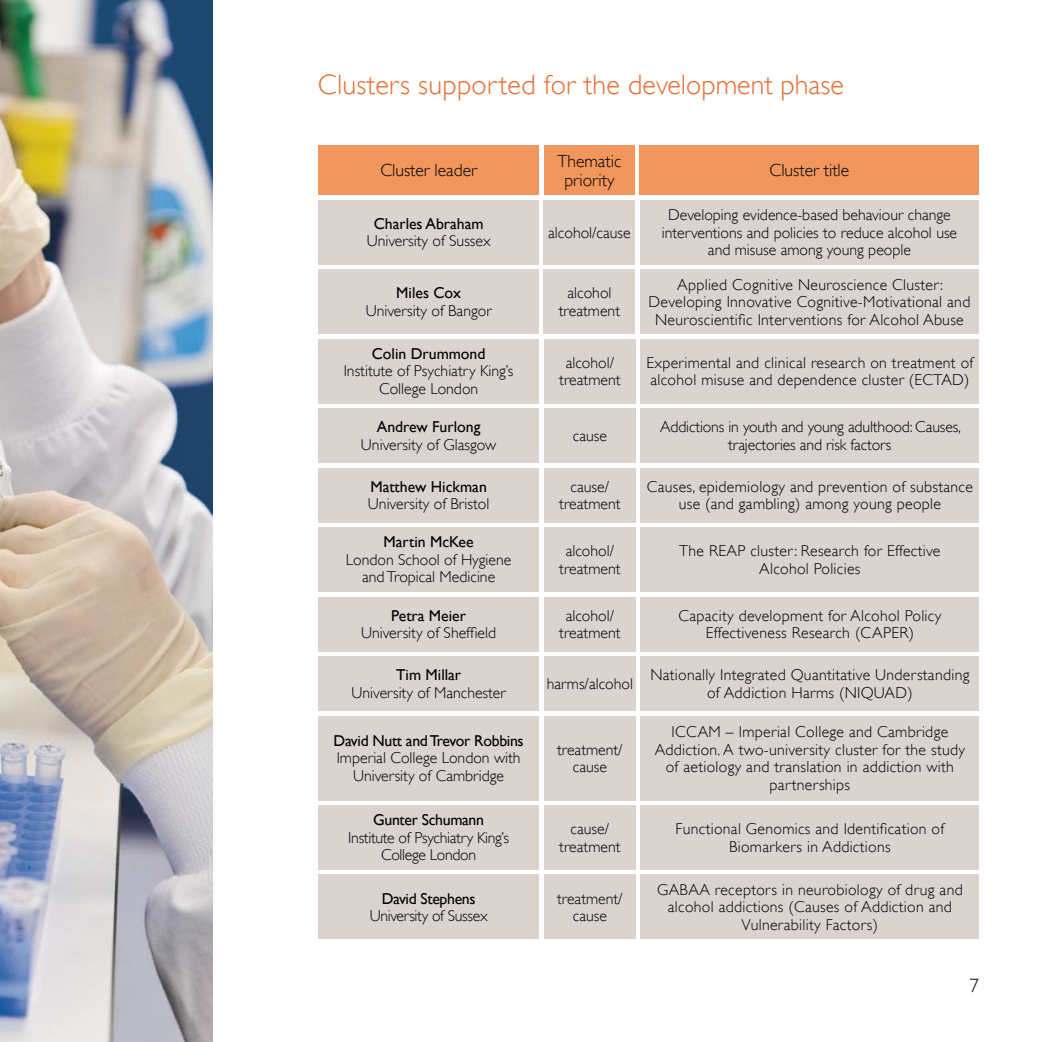
<style>
.page{position:relative;width:1042px;height:1042px;background:#fff}
.page>*{position:absolute;margin:0;border:0;box-sizing:border-box;transform-origin:0 0}
.t1{font:300 28px "Gill Sans";color:#e86b2d}
.t2{font:300 19.25px "Gill Sans";color:#000}
.t3{font:300 17.5px/19.2px "Gill Sans";color:#000;text-align:center}
.t4{font:300 15.75px/17.5px "Gill Sans";letter-spacing:.02em;color:#000;text-align:center}
.t5{font:300 15.75px/17.5px "Gill Sans";color:#000;text-align:center}
.t6{font:15.75px "Gill Sans";color:#000}
.t7{font:300 15.75px/17.5px "Gill Sans";letter-spacing:-.01em;color:#000;text-align:center}
.t8{font:300 15.75px/17.5px "Gill Sans";letter-spacing:-.02em;color:#000;text-align:center}
.t9{font:15.75px "Gill Sans";letter-spacing:-.02em;color:#000}
</style>
<div class="page">
<img style="left:0;top:0;width:213px;height:1042px">
<div style="left:318px;top:145px;width:221px;height:50px;background:#f1965d"></div>
<div style="left:544px;top:145px;width:91px;height:50px;background:#f1965d"></div>
<div style="left:640px;top:145px;width:339px;height:50px;background:#f1965d"></div>
<div style="left:318px;top:200px;width:221px;height:64px;background:#dad3cf"></div>
<div style="left:544px;top:200px;width:91px;height:64px;background:#dad3cf"></div>
<div style="left:640px;top:200px;width:339px;height:64px;background:#dad3cf"></div>
<div style="left:318px;top:269px;width:221px;height:65px;background:#dad3cf"></div>
<div style="left:544px;top:269px;width:91px;height:65px;background:#dad3cf"></div>
<div style="left:640px;top:269px;width:339px;height:65px;background:#dad3cf"></div>
<div style="left:318px;top:339px;width:221px;height:64px;background:#dad3cf"></div>
<div style="left:544px;top:339px;width:92px;height:64px;background:#dad3cf"></div>
<div style="left:641px;top:339px;width:338px;height:64px;background:#dad3cf"></div>
<div style="left:318px;top:408px;width:221px;height:55px;background:#dad3cf"></div>
<div style="left:318px;top:468px;width:221px;height:54px;background:#dad3cf"></div>
<div style="left:318px;top:527px;width:221px;height:65px;background:#dad3cf"></div>
<div style="left:318px;top:597px;width:221px;height:54px;background:#dad3cf"></div>
<div style="left:318px;top:656px;width:221px;height:55px;background:#dad3cf"></div>
<div style="left:318px;top:716px;width:221px;height:84px;background:#dad3cf"></div>
<div style="left:544px;top:408px;width:92px;height:55px;background:#dad3cf"></div>
<div style="left:544px;top:468px;width:92px;height:54px;background:#dad3cf"></div>
<div style="left:544px;top:527px;width:92px;height:65px;background:#dad3cf"></div>
<div style="left:544px;top:597px;width:92px;height:54px;background:#dad3cf"></div>
<div style="left:544px;top:656px;width:92px;height:55px;background:#dad3cf"></div>
<div style="left:544px;top:716px;width:92px;height:84px;background:#dad3cf"></div>
<div style="left:641px;top:408px;width:338px;height:55px;background:#dad3cf"></div>
<div style="left:641px;top:468px;width:338px;height:54px;background:#dad3cf"></div>
<div style="left:641px;top:527px;width:338px;height:65px;background:#dad3cf"></div>
<div style="left:641px;top:597px;width:338px;height:54px;background:#dad3cf"></div>
<div style="left:641px;top:656px;width:338px;height:55px;background:#dad3cf"></div>
<div style="left:641px;top:716px;width:338px;height:84px;background:#dad3cf"></div>
<div style="left:318px;top:805px;width:221px;height:64px;background:#dad3cf"></div>
<div style="left:544px;top:805px;width:92px;height:65px;background:#dad3cf"></div>
<div style="left:641px;top:805px;width:338px;height:65px;background:#dad3cf"></div>
<div style="left:318px;top:874px;width:221px;height:65px;background:#dad3cf"></div>
<div style="left:544px;top:875px;width:92px;height:64px;background:#dad3cf"></div>
<div style="left:641px;top:875px;width:338px;height:64px;background:#dad3cf"></div>
<h1 class="t1" style="left:318px;top:68px;width:527px">Clusters supported for the development phase</h1>
<p class="t3" style="left:380px;top:161px;width:98px">Cluster leader</p>
<p class="t3" style="left:557px;top:151px;width:65px">Thematic priority</p>
<p class="t3" style="left:769px;top:161px;width:81px">Cluster title</p>
<p class="t6" style="left:374px;top:214px;width:111px">Charles Abraham</p>
<p class="t5" style="left:367px;top:232px;width:125px">University of Sussex</p>
<p class="t5" style="left:662px;top:206px;width:297px">Developing evidence-based behaviour change interventions and policies to reduce alcohol use and misuse among young people</p>
<p class="t5" style="left:548px;top:224px;width:84px">alcohol/cause</p>
<p class="t6" style="left:396px;top:284px;width:66px">Miles Cox</p>
<p class="t5" style="left:366px;top:302px;width:127px">University of Bangor</p>
<p class="t5" style="left:559px;top:284px;width:63px">alcohol treatment</p>
<p class="t4" style="left:648px;top:275px;width:323px">Applied Cognitive Neuroscience Cluster:<br>Developing Innovative Cognitive-Motivational and<br>Neuroscientific Interventions for Alcohol Abuse</p>
<p class="t6" style="left:372px;top:344px;width:115px">Colin Drummond</p>
<p class="t5" style="left:344px;top:362px;width:171px">Institute of Psychiatry King’s<br>College London</p>
<p class="t5" style="left:559px;top:354px;width:63px">alcohol/ treatment</p>
<p class="t4" style="left:646px;top:354px;width:328px;text-align:left">Experimental and clinical research on treatment of alcohol misuse and dependence cluster (ECTAD)</p>
<p class="t6" style="left:377px;top:418px;width:105px">Andrew Furlong</p>
<p class="t5" style="left:361px;top:436px;width:137px">University of Glasgow</p>
<p class="t6" style="left:370px;top:477px;width:118px">Matthew Hickman</p>
<p class="t5" style="left:368px;top:495px;width:123px">University of Bristol</p>
<p class="t6" style="left:383px;top:533px;width:92px">Martin McKee</p>
<p class="t5" style="left:346px;top:551px;width:167px">London School of Hygiene and Tropical Medicine</p>
<p class="t6" style="left:391px;top:606px;width:76px">Petra Meier</p>
<p class="t5" style="left:361px;top:624px;width:137px">University of Sheffield</p>
<p class="t6" style="left:396px;top:666px;width:67px">Tim Millar</p>
<p class="t5" style="left:351px;top:684px;width:156px">University of Manchester</p>
<p class="t9" style="left:334px;top:731px;width:192px">David Nutt and Trevor Robbins</p>
<p class="t5" style="left:337px;top:749px;width:185px">Imperial College London with<br>University of Cambridge</p>
<p class="t7" style="left:660px;top:418px;width:302px">Addictions in youth and young adulthood: Causes, trajectories and risk factors</p>
<p class="t4" style="left:647px;top:478px;width:328px">Causes, epidemiology and prevention of substance use (and gambling) among young people</p>
<p class="t4" style="left:679px;top:542px;width:263px">The REAP cluster: Research for Effective<br>Alcohol Policies</p>
<p class="t4" style="left:678px;top:607px;width:264px">Capacity development for Alcohol Policy<br>Effectiveness Research (CAPER)</p>
<p class="t4" style="left:650px;top:666px;width:321px">Nationally Integrated Quantitative Understanding of Addiction Harms (NIQUAD)</p>
<p class="t4" style="left:655px;top:723px;width:312px">ICCAM – Imperial College and Cambridge Addiction. A two-university cluster for the study of aetiology and translation in addiction with partnerships</p>
<p class="t4" style="left:573px;top:427px;width:36px">cause</p>
<p class="t5" style="left:559px;top:478px;width:63px">cause/ treatment</p>
<p class="t5" style="left:559px;top:542px;width:63px">alcohol/ treatment</p>
<p class="t5" style="left:559px;top:607px;width:63px">alcohol/ treatment</p>
<p class="t5" style="left:547px;top:675px;width:88px">harms/alcohol</p>
<p class="t5" style="left:557px;top:741px;width:67px">treatment/ cause</p>
<p class="t9" style="left:373px;top:811px;width:112px">Gunter Schumann</p>
<p class="t8" style="left:348px;top:829px;width:162px">Institute of Psychiatry King’s<br>College London</p>
<p class="t5" style="left:559px;top:820px;width:63px">cause/ treatment</p>
<p class="t4" style="left:675px;top:820px;width:270px">Functional Genomics and Identification of<br>Biomarkers in Addictions</p>
<p class="t9" style="left:382px;top:889px;width:95px">David Stephens</p>
<p class="t8" style="left:370px;top:907px;width:119px">University of Sussex</p>
<p class="t5" style="left:557px;top:889px;width:67px">treatment/ cause</p>
<p class="t4" style="left:657px;top:881px;width:307px">GABAA receptors in neurobiology of drug and alcohol addictions (Causes of Addiction and<br>Vulnerability Factors)</p>
<p class="t2" style="left:969px;top:975px;width:11px">7</p>
</div>
